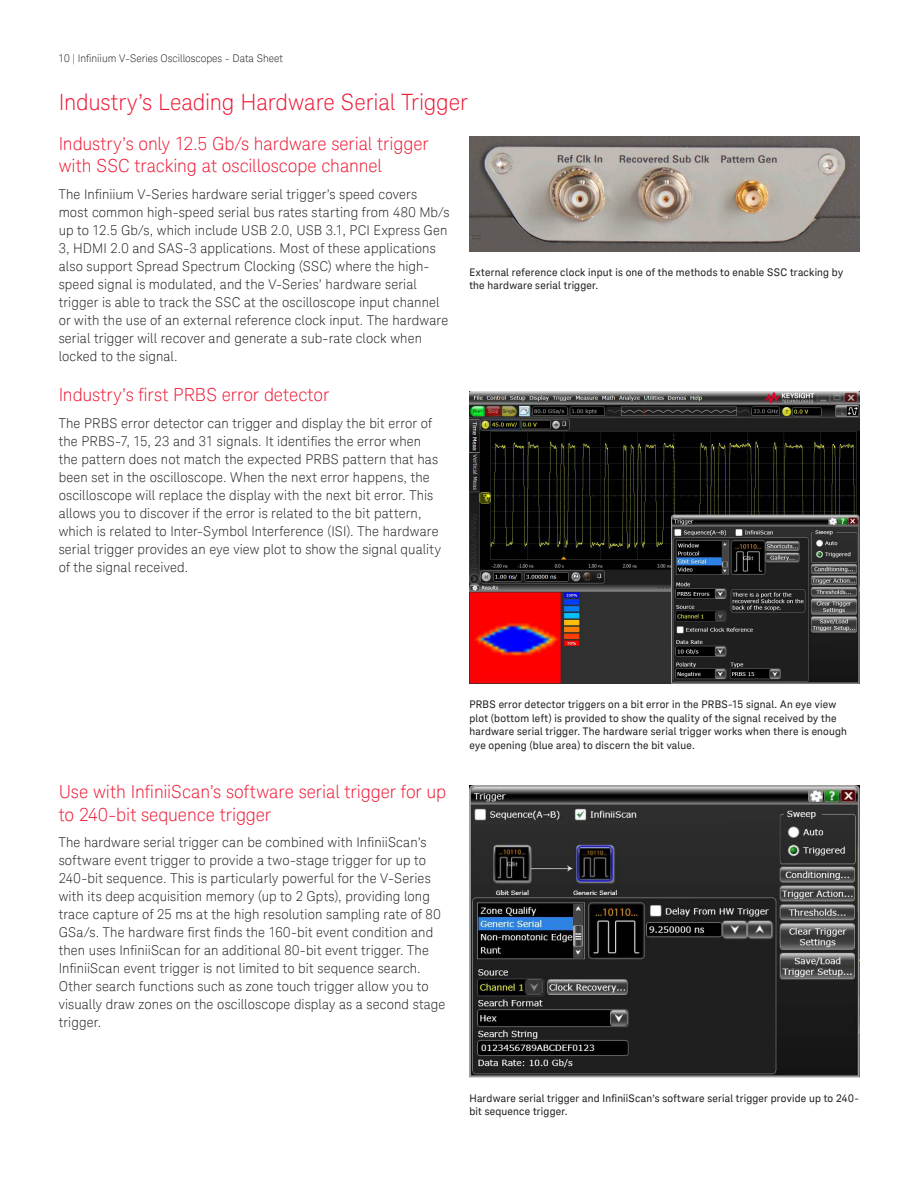
<style>
.page{position:relative;width:918px;height:1188px;background:#fff}
.page>*{position:absolute;margin:0;border:0;box-sizing:border-box;transform-origin:0 0}
.t1{font:300 22.5px "Keysight Sans";letter-spacing:-.005em;color:#ed1a36}
.t2{font:300 18px/22.5px "Keysight Sans";letter-spacing:-.005em;color:#ed1a36}
.t3{font:300 13.5px/18px "Keysight Sans";letter-spacing:.01em;color:#231f20}
.t4{font:10.5px/13.5px "Keysight Sans";letter-spacing:.02em;color:#231f20}
.t5{font:300 10.5px "Keysight Sans";color:#231f20}
</style>
<div class="page">
<img style="left:469px;top:136px;width:390px;height:115px">
<img style="left:469px;top:391px;width:390px;height:293px">
<img style="left:469px;top:786px;width:390px;height:291px">
<p class="t5" style="left:59px;top:52px;width:226px">10 | Ini niium V-Series Oscilloscopes - Data Sheet</p>
<h1 class="t1" style="left:59px;top:89px;width:411px">Industry’s Leading Hardware Serial Trigger</h1>
<h2 class="t2" style="left:59px;top:132px;width:372px">Industry’s only 12.5 Gb/s hardware serial trigger with SSC tracking at oscilloscope channel</h2>
<p class="t3" style="left:59px;top:185px;width:392px">The Ini niium V-Series hardware serial trigger’s speed covers most common high-speed serial bus rates starting from 480 Mb/s up to 12.5 Gb/s, which include USB 2.0, USB 3.1, PCI Express Gen 3, HDMI 2.0 and SAS-3 applications. Most of these applications also support Spread Spectrum Clocking (SSC) where the high&shy;speed signal is modulated, and the V-Series’ hardware serial trigger is able to track the SSC at the oscilloscope input channel or with the use of an external reference clock input. The hardware serial trigger will recover and generate a sub-rate clock when locked to the signal.</p>
<h2 class="t2" style="left:59px;top:383px;width:272px">Industry’s i rst PRBS error detector</h2>
<p class="t3" style="left:59px;top:414px;width:384px">The PRBS error detector can trigger and display the bit error of the PRBS-7, 15, 23 and 31 signals. It identiies the error when the pattern does not match the expected PRBS pattern that has been set in the oscilloscope. When the next error happens, the oscilloscope will replace the display with the next bit error. This allows you to discover if the error is related to the bit pattern, which is related to Inter-Symbol Interference (ISI). The hardware serial trigger provides an eye view plot to show the signal quality of the signal received.</p>
<p class="t4" style="left:469px;top:265px;width:375px">External reference clock input is one of the methods to enable SSC tracking by the hardware serial trigger.</p>
<h2 class="t2" style="left:59px;top:781px;width:389px">Use with Ini niiScan’s software serial trigger for up to 240-bit sequence trigger</h2>
<p class="t3" style="left:59px;top:833px;width:388px">The hardware serial trigger can be combined with Ini niiScan’s software event trigger to provide a two-stage trigger for up to 240-bit sequence. This is particularly powerful for the V-Series with its deep acquisition memory (up to 2 Gpts), providing long trace capture of 25 ms at the high resolution sampling rate of 80<br>GSa/s. The hardware i rst i nds the 160-bit event condition and then uses Ini niiScan for an additional 80-bit event trigger. The Ini niiScan event trigger is not limited to bit sequence search.<br>Other search functions such as zone touch trigger allow you to visually draw zones on the oscilloscope display as a second stage trigger.</p>
<p class="t4" style="left:469px;top:699px;width:379px">PRBS error detector triggers on a bit error in the PRBS-15 signal. An eye view plot (bottom left) is provided to show the quality of the signal received by the hardware serial trigger. The hardware serial trigger works when there is enough eye opening (blue area) to discern the bit value.</p>
<p class="t4" style="left:469px;top:1091px;width:391px">Hardware serial trigger and Ini niiScan’s software serial trigger provide up to 240- bit sequence trigger.</p>
</div>
